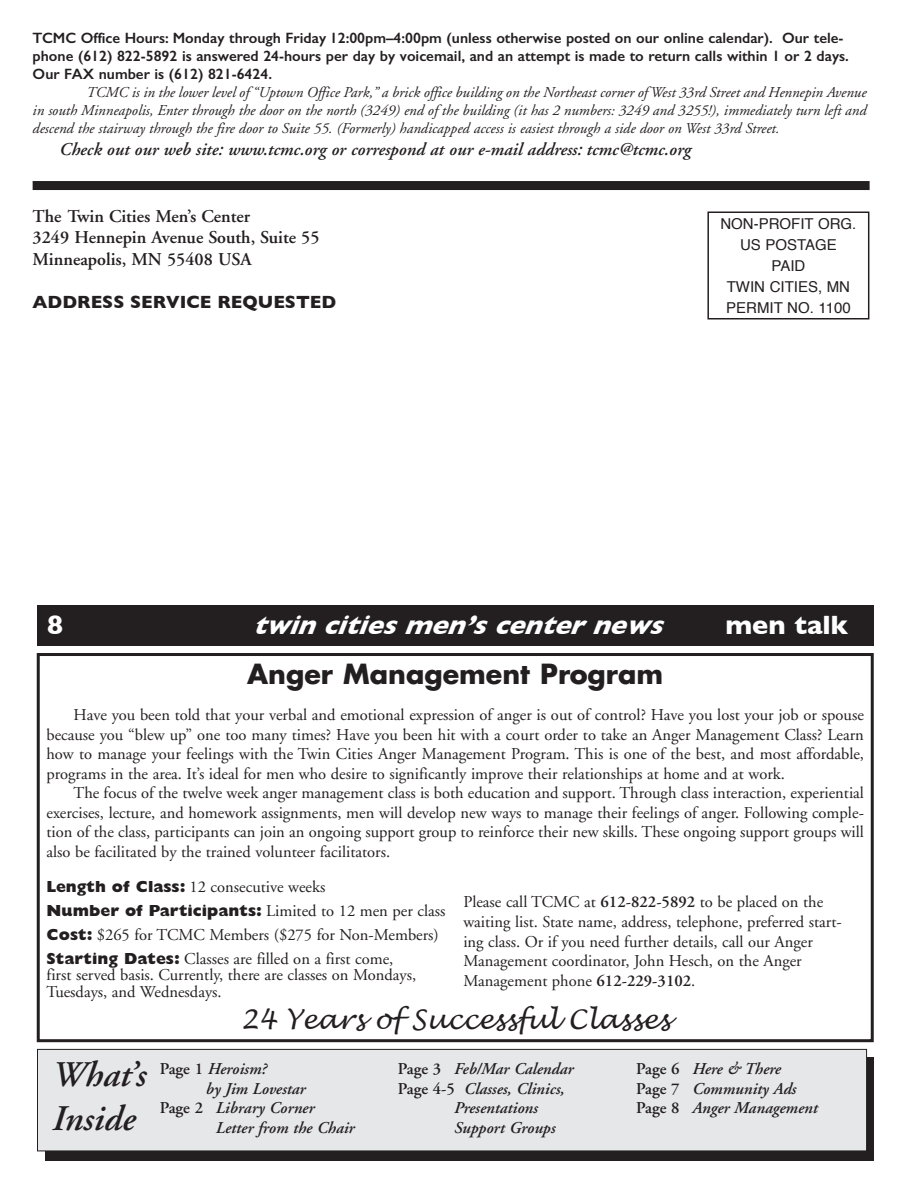
<style>
.page{position:relative;width:918px;height:1188px;background:#fff}
.page>*{position:absolute;margin:0;border:0;box-sizing:border-box;transform-origin:0 0}
.t1{font:italic 600 36px/43.2px "Adobe Garamond";color:#231f20}
.t2{font:italic 27px "Lucida Handwriting";color:#231f20}
.t3{font:italic 700 27px "Gill Sans";color:#fff}
.Presintation_title{font:700 27px "Futura";color:#231f20}
.t4{font:700 27px "Gill Sans";color:#fff}
.t5{font:600 18px "Adobe Garamond";color:#231f20}
.Men_Talk_Text_Style{font:italic 600 18px "Adobe Garamond";color:#231f20}
.t6{font:700 18px "Gill Sans";color:#231f20}
.Men_Talk_Text_Style-2{font:16.5px/19.5px "Adobe Garamond";color:#231f20;text-align:justify}
.What_s_Inside_Captio{font:italic 600 16.5px/19.8px "Adobe Garamond";color:#231f20}
.What_s_Inside_Page{font:italic 600 16.5px/19.8px "Adobe Garamond";color:#231f20}
.Men_Talk_Text_Style-3{font:italic 15px/18px "Adobe Garamond";color:#231f20;text-align:justify}
.t7{font:600 15px/18px "Gill Sans";color:#231f20}
.t8{font:15px "Helvetica";color:#231f20}
.s1{font-family:"Gill Sans";font-weight:800;font-size:16.2px}
.s2{font-weight:600}
.s3{font-style:normal}
</style>
<div class="page">
<div style="left:37px;top:605px;width:837px;height:41px;background:#231f20"></div>
<div style="left:46px;top:1057px;width:828px;height:104px;background:#231f20"></div>
<div style="left:38px;top:1049px;width:829px;height:102px;background:#e6e7e9"></div>
<div style="left:37px;top:1049px;width:830px;height:102px;border:1px solid #231f20"></div>
<div style="left:33px;top:181px;width:837px;height:9px;background:#231f20"></div>
<div style="left:707px;top:212px;width:162px;height:108px;border:2px solid #231f20"></div>
<div style="left:37px;top:653px;width:837px;height:389px;border:3px solid #231f20"></div>
<p class="t7" style="left:33px;top:29px;width:818px">TCMC Office Hours: Monday through Friday 12:00pm–4:00pm (unless otherwise posted on our online calendar). Our tele&shy;phone (612) 822-5892 is answered 24-hours per day by voicemail, and an attempt is made to return calls within 1 or 2 days.<br>Our FAX number is (612) 821-6424.</p>
<p class="Men_Talk_Text_Style-3" style="left:33px;top:84px;width:835px;text-indent:54px">TCMC is in the lower level of “Uptown Office Park,” a brick office building on the Northeast corner of West 33rd Street and Hennepin Avenue in south Minneapolis, Enter through the door on the north (3249) end of the building (it has 2 numbers: 3249 and 3255!), immediately turn left and descend the stairway through the fire door to Suite 55. (Formerly) handicapped access is easiest through a side door on West 33rd Street.</p>
<p class="Men_Talk_Text_Style" style="left:60px;top:139px;width:633px">Check out our web site: www.tcmc.org or correspond at our e-mail address: tcmc@tcmc.org</p>
<p class="t5" style="left:33px;top:206px;width:219px">The Twin Cities Men’s Center</p>
<p class="t5" style="left:33px;top:228px;width:289px">3249 Hennepin Avenue South, Suite 55</p>
<p class="t5" style="left:33px;top:249px;width:221px">Minneapolis, MN 55408 USA</p>
<p class="t6" style="left:33px;top:288px;width:305px">ADDRESS SERVICE REQUESTED</p>
<p class="t8" style="left:720px;top:212px;width:137px">NON-PROFIT ORG.</p>
<p class="t8" style="left:740px;top:233px;width:98px">US POSTAGE</p>
<p class="t8" style="left:772px;top:254px;width:35px">PAID</p>
<p class="t8" style="left:727px;top:275px;width:125px">TWIN CITIES, MN</p>
<p class="t8" style="left:726px;top:296px;width:126px">PERMIT NO. 1100</p>
<p class="t4" style="left:47px;top:604px;width:18px">8</p>
<p class="t3" style="left:253px;top:604px;width:426px">twincitiesmen’scenternews</p>
<p class="t4" style="left:726px;top:604px;width:124px">men talk</p>
<p class="Presintation_title" style="left:247px;top:656px;width:418px">Anger Management Program</p>
<p class="Men_Talk_Text_Style-2" style="left:47px;top:706px;width:819px;text-indent:27px">Have you been told that your verbal and emotional expression of anger is out of control? Have you lost your job or spouse because you “blew up” one too many times? Have you been hit with a court order to take an Anger Management Class? Learn how to manage your feelings with the Twin Cities Anger Management Program. This is one of the best, and most affordable, programs in the area. It’s ideal for men who desire to significantly improve their relationships at home and at work.</p>
<p class="Men_Talk_Text_Style-2" style="left:47px;top:784px;width:819px;text-indent:27px">The focus of the twelve week anger management class is both education and support. Through class interaction, experiential exercises, lecture, and homework assignments, men will develop new ways to manage their feelings of anger. Following comple&shy;tion of the class, participants can join an ongoing support group to reinforce their new skills. These ongoing support groups will also be facilitated by the trained volunteer facilitators.</p>
<p class="Men_Talk_Text_Style-2" style="left:47px;top:877px;width:280px"><span class="s1">Length of Class:</span> 12 consecutive weeks</p>
<p class="Men_Talk_Text_Style-2" style="left:47px;top:901px;width:400px"><span class="s1">Number of Participants:</span> Limited to 12 men per class</p>
<p class="Men_Talk_Text_Style-2" style="left:47px;top:925px;width:394px"><span class="s1">Cost:</span> $265 for TCMC Members ($275 for Non-Members)</p>
<p class="Men_Talk_Text_Style-2" style="left:47px;top:951px;width:371px;line-height:16.5px;text-align:left"><span class="s1">Starting Dates:</span> Classes are filled on a first come, first served basis. Currently, there are classes on Mondays,<br>Tuesdays, and Wednesdays.</p>
<p class="Men_Talk_Text_Style-2" style="left:463px;top:892px;width:380px;text-align:left">Please call TCMC at <span class="s2">612-822-5892</span> to be placed on the waiting list. State name, address, telephone, preferred start&shy;ing class. Or if you need further details, call our Anger Management coordinator, John Hesch, on the Anger Management phone <span class="s2">612-229-3102</span>.</p>
<p class="t2" style="left:240px;top:1003px;width:431px">24 Years of Successful Classes</p>
<p class="t1" style="left:52px;top:1054px;width:96px">What’s<br>Inside</p>
<p class="What_s_Inside_Page" style="left:206px;top:1059px;width:101px;text-indent:-46px"><span class="s3">Page 1</span> Heroism?<br>by Jim Lovestar</p>
<p class="What_s_Inside_Page" style="left:160px;top:1099px;width:156px"><span class="s3">Page 2</span> Library Corner</p>
<p class="What_s_Inside_Captio" style="left:216px;top:1119px;width:140px">Letter from the Chair</p>
<p class="What_s_Inside_Captio" style="left:398px;top:1059px;width:177px"><span class="s3">Page 3</span> Feb/Mar Calendar</p>
<p class="What_s_Inside_Captio" style="left:398px;top:1079px;width:168px"><span class="s3">Page 4-5</span> Classes, Clinics,</p>
<p class="What_s_Inside_Captio" style="left:454px;top:1099px;width:103px">Presentations<br>Support Groups</p>
<p class="What_s_Inside_Captio" style="left:636px;top:1059px;width:147px"><span class="s3">Page 6</span> Here &amp; There</p>
<p class="What_s_Inside_Captio" style="left:636px;top:1079px;width:162px"><span class="s3">Page 7</span> Community Ads</p>
<p class="What_s_Inside_Captio" style="left:636px;top:1099px;width:183px"><span class="s3">Page 8</span> Anger Management</p>
</div>
